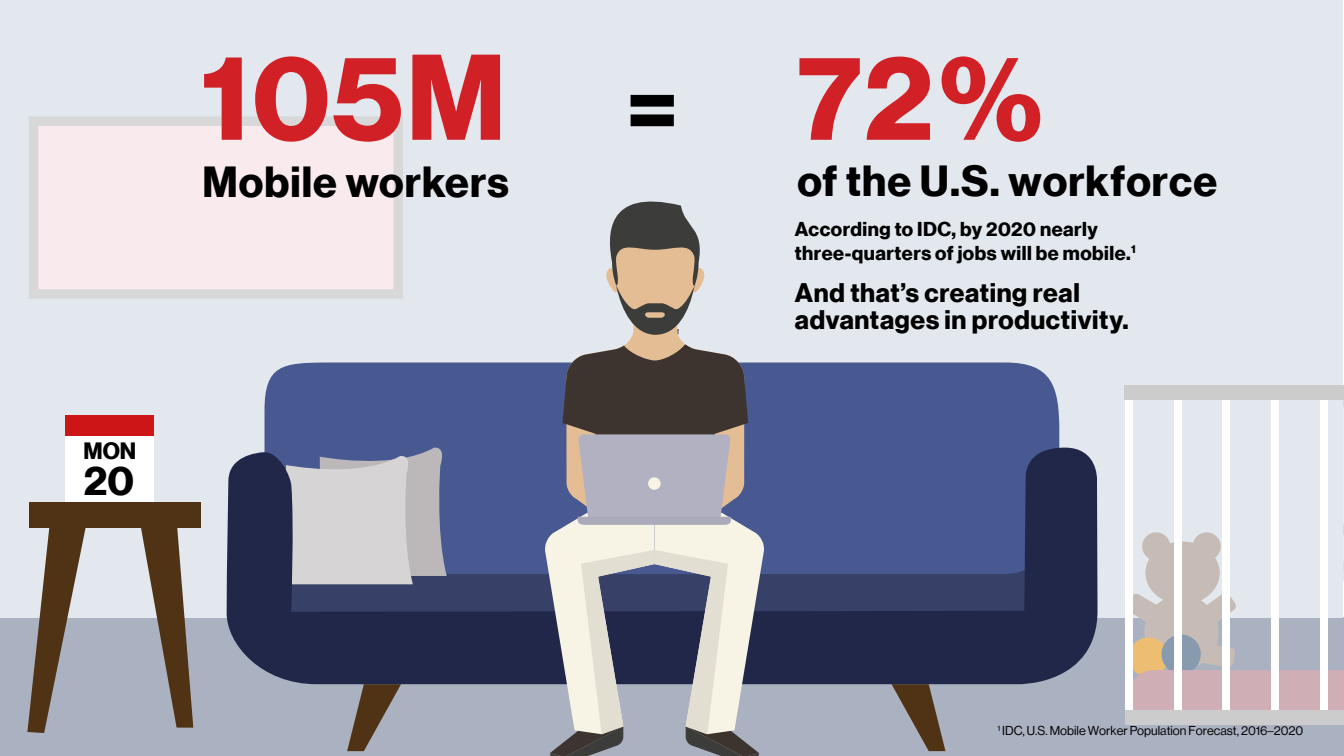
<style>
.page{position:relative;width:1344px;height:756px;background:#fff}
.page>*{position:absolute;margin:0;border:0;box-sizing:border-box;transform-origin:0 0}
.t1{font:700 119.03px "N Haas Grotesk DSW02";letter-spacing:.02em;color:#d12026}
.t2{font:42.45px "Neue Haas Grotesk Disp W02 Bd";letter-spacing:.025em;color:#000}
.t3{font:700 42.45px "N Haas Grotesk DSW02";letter-spacing:.025em;color:#000}
.t4{font:700 40.56px "N Haas Grotesk DSW02";color:#000}
.t5{font:700 26.25px/27.3px "N Haas Grotesk DSW02";letter-spacing:.025em;color:#000}
.t6{font:700 23.07px "N Haas Grotesk DSW02";color:#000}
.t7{font:700 19.6px/23.5px "N Haas Grotesk DSW02";letter-spacing:.025em;color:#000}
.t8{font:12.6px "Neue Haas Grotesk Disp W02";color:#000}
.s1{font-size:92.36px;color:#000}
.s2{font-family:"N Haas Grotesk DSW02";font-weight:700}
</style>
<div class="page">
<div style="left:0;top:618px;width:1344px;height:138px;background:#aab1c1"></div>
<div style="left:1px;top:0;width:1342px;height:618px;background:#e2e8ed"></div>
<svg style="left:347px;top:686px;width:53px;height:65px"></svg>
<svg style="left:892px;top:686px;width:53px;height:65px"></svg>
<div style="left:265px;top:363px;width:794px;height:85px;background:#485991"></div>
<svg style="left:273px;top:445px;width:174px;height:3px"></svg>
<svg style="left:227px;top:448px;width:871px;height:238px;background:#485176"></svg>
<svg style="left:544px;top:201px;width:221px;height:555px"></svg>
<div style="left:648px;top:477px;width:13px;height:13px;background:#f7f3e5;border-radius:50%"></div>
<div style="left:29px;top:116px;width:374px;height:183px;background:#f9eaee;border:9px solid #d8d8d8"></div>
<svg style="left:1132px;top:400px;width:212px;height:320px"></svg>
<div style="left:1125px;top:395px;width:7px;height:317px;background:#fff"></div>
<div style="left:1174px;top:400px;width:7px;height:316px;background:#fff"></div>
<div style="left:1223px;top:400px;width:7px;height:316px;background:#fff"></div>
<div style="left:1272px;top:395px;width:7px;height:317px;background:#fff"></div>
<div style="left:1320px;top:395px;width:8px;height:317px;background:#fff"></div>
<svg style="left:27px;top:527px;width:60px;height:206px"></svg>
<svg style="left:139px;top:527px;width:54px;height:201px"></svg>
<div style="left:29px;top:502px;width:172px;height:25px;background:#503214"></div>
<div style="left:1124px;top:385px;width:220px;height:15px;background:#ccc"></div>
<div style="left:1125px;top:710px;width:218px;height:15px;background:#ccc"></div>
<div style="left:65px;top:434px;width:88px;height:68px;background:#fff"></div>
<div style="left:65px;top:415px;width:88px;height:20px;background:#cd1417"></div>
<h1 class="t1" style="left:201px;top:28px;width:306px">105M</h1>
<h2 class="t3" style="left:202px;top:157px;width:308px">Mobile workers</h2>
<p class="t6" style="left:83px;top:438px;width:54px">MON</p>
<h3 class="t4" style="left:84px;top:457px;width:52px">20</h3>
<h1 class="t1" style="left:626px;top:28px;width:418px"><span class="s1">=</span> 72%</h1>
<h2 class="t2" style="left:797px;top:157px;width:421px"><span class="s2">of the</span> U.S. workforce</h2>
<p class="t7" style="left:795px;top:218px;width:342px">According to IDC, by 2020 nearly three-quarters of jobs will be mobile.<sup>1</sup></p>
<h3 class="t5" style="left:795px;top:279px;width:335px">And that’s creating real advantages in productivity.</h3>
<p class="t8" style="left:997px;top:724px;width:308px"><sup>1</sup> IDC, U.S. Mobile Worker Population Forecast, 2016–2020</p>
</div>
